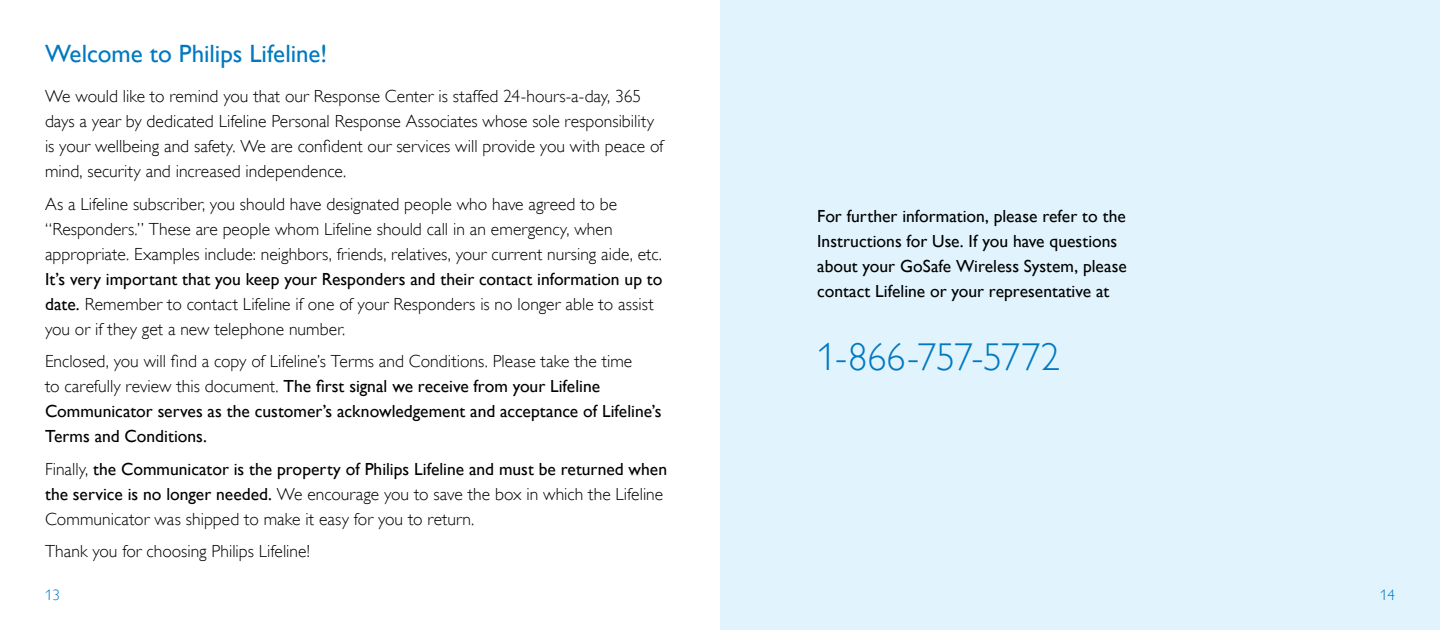
<style>
.page{position:relative;width:1440px;height:630px;background:#fff}
.page>*{position:absolute;margin:0;border:0;box-sizing:border-box;transform-origin:0 0}
.t1{font:38.75px "Gill Sans Alt One WGL Light";letter-spacing:-.01em;color:#0079c1}
.t2{font:25px "Gill Sans Alt One WGL";color:#0079c1}
.t3{font:17.5px/25px "Gill Sans Alt One WGL Light";color:#000}
.t4{font:17.5px/25px "Gill Sans Alt One WGL";color:#000}
.t5{font:15px "Gill Sans Alt One WGL Light";color:#0079c1}
.s1{font-family:"Gill Sans Alt One WGL"}
.s2{font-family:"Gill Sans Alt One WGL Light"}
</style>
<div class="page">
<div style="left:720px;top:0;width:720px;height:630px;background:#e1f4fd"></div>
<h2 class="t2" style="left:45px;top:37px;width:284px">Welcome to Philips Lifeline!</h2>
<p class="t3" style="left:45px;top:84px;width:620px">We would like to remind you that our Response Center is staffed 24-hours-a-day, 365 days a year by dedicated Lifeline Personal Response Associates whose sole responsibility is your wellbeing and safety. We are confident our services will provide you with peace of mind, security and increased independence.</p>
<p class="t3" style="left:45px;top:192px;width:618px">As a Lifeline subscriber, you should have designated people who have agreed to be “Responders.” These are people whom Lifeline should call in an emergency, when appropriate. Examples include: neighbors, friends, relatives, your current nursing aide, etc.</p>
<p class="t4" style="left:45px;top:266px;width:619px">It’s very important that you keep your Responders and their contact information up to</p>
<p class="t3" style="left:45px;top:292px;width:610px"><span class="s1">date.</span> Remember to contact Lifeline if one of your Responders is no longer able to assist you or if they get a new telephone number.</p>
<p class="t3" style="left:45px;top:349px;width:589px">Enclosed, you will find a copy of Lifeline’s Terms and Conditions. Please take the time</p>
<p class="t4" style="left:45px;top:374px;width:618px"><span class="s2">to carefully review this document.</span> The first signal we receive from your Lifeline<br>Communicator serves as the customer’s acknowledgement and acceptance of Lifeline’s<br>Terms and Conditions.</p>
<p class="t4" style="left:45px;top:456px;width:624px"><span class="s2">Finally,</span> the Communicator is the property of Philips Lifeline and must be returned when</p>
<p class="t3" style="left:45px;top:482px;width:620px"><span class="s1">the service is no longer needed.</span> We encourage you to save the box in which the Lifeline<br>Communicator was shipped to make it easy for you to return.</p>
<p class="t3" style="left:45px;top:539px;width:266px">Thank you for choosing Philips Lifeline!</p>
<p class="t5" style="left:45px;top:585px;width:16px">13</p>
<p class="t5" style="left:1380px;top:585px;width:16px">14</p>
<p class="t4" style="left:817px;top:203px;width:311px">For further information, please refer to the Instructions for Use. If you have questions about your GoSafe Wireless System, please contact Lifeline or your representative at</p>
<h1 class="t1" style="left:817px;top:332px;width:244px">1-866-757-5772</h1>
</div>
